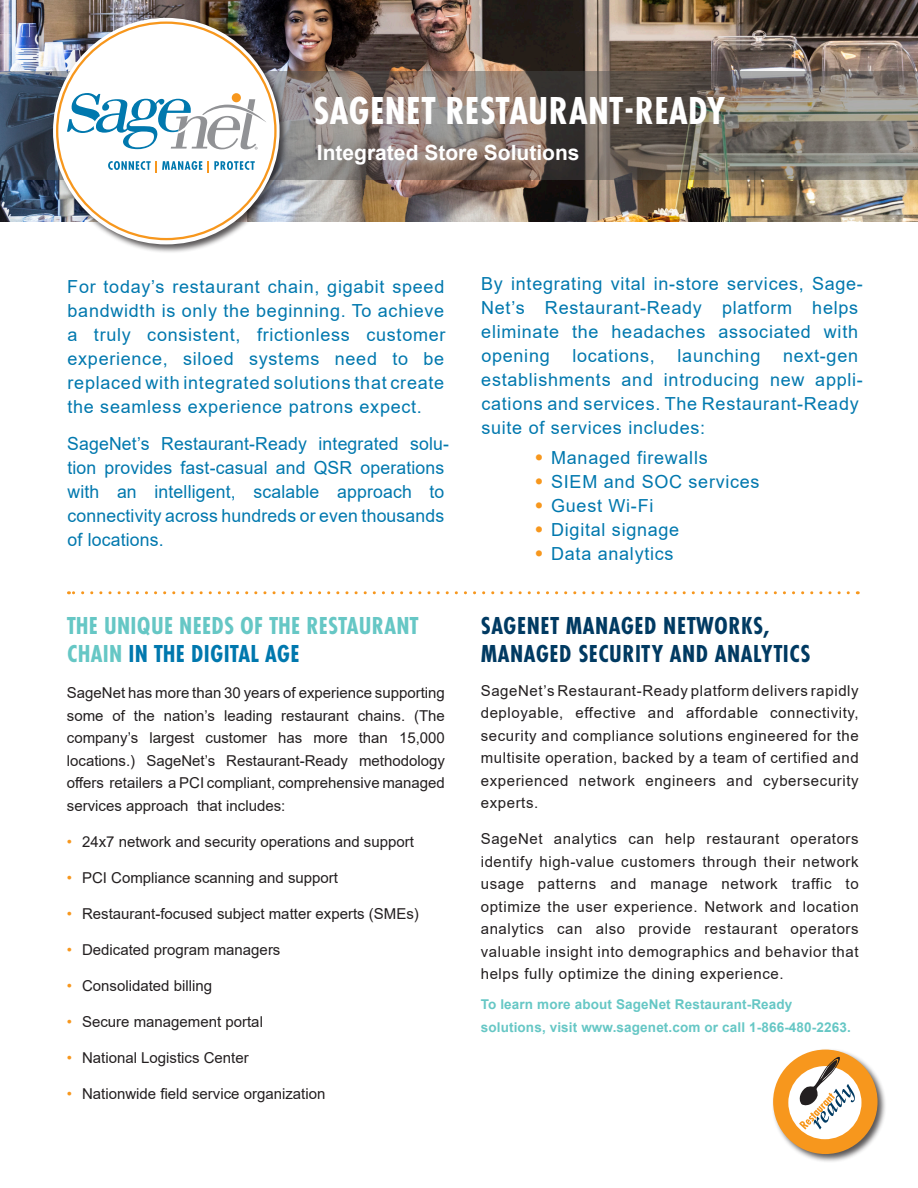
<style>
.page{position:relative;width:918px;height:1188px;background:#fff}
.page>*{position:absolute;margin:0;border:0;box-sizing:border-box;transform-origin:0 0}
.Main_title{font:700 40.5px "Futura PT Cond";letter-spacing:.01em;color:#fff}
.body_9_5{font:700 25.5px/28.5px "Futura PT Cond";letter-spacing:.02em;color:#003a62}
.body_12_18_grey{font:700 25.5px/28.5px "Futura PT Cond";letter-spacing:.01em;color:#66c7c5}
.Title_subhead{font:700 21px "Arial";color:#fff}
.body_12_18_grey-2{font:18px/24px "Arial";letter-spacing:.04em;color:#0078ae}
.body_12_18_grey-3{font:18px/24px "Arial";letter-spacing:.01em;color:#0078ae}
.body_12_18_grey-4{font:15px/22.5px "Arial";color:#231f20;text-align:justify}
.body_12_18_grey-5{font:700 13.5px/22.5px "Arial";letter-spacing:.01em;color:#66c7c5}
.s1{color:#0078ae}
.s2{color:#f7971d}
.s3{font-size:24px;color:#f7971d}
</style>
<div class="page">
<img style="left:0;top:0;width:918px;height:222px">
<svg style="left:0;top:71px;width:918px;height:109px;background:#78706a"></svg>
<div style="left:51px;top:16px;width:238px;height:238px;background:#231f20;opacity:.75"></div>
<div style="left:53px;top:18px;width:227px;height:226px;background:#fff;border-radius:50%"></div>
<svg style="left:108px;top:161px;width:94px;height:11px"></svg>
<svg style="left:208px;top:161px;width:47px;height:11px"></svg>
<svg style="left:67px;top:93px;width:199px;height:57px"></svg>
<svg style="left:68px;top:591px;width:780px;height:3px"></svg>
<div style="left:772px;top:1048px;width:115px;height:115px;background:#231f20;opacity:.75"></div>
<div style="left:773px;top:1050px;width:105px;height:104px;background:#f7971d;border-radius:50%"></div>
<div style="left:788px;top:1066px;width:73px;height:73px;background:#fff;border-radius:50%"></div>
<svg style="left:798px;top:1057px;width:57px;height:73px"></svg>
<p class="Main_title" style="left:314px;top:87px;width:413px">SAGENET RESTAURANT-READY</p>
<p class="Title_subhead" style="left:317px;top:138px;width:264px">Integrated Store Solutions</p>
<p class="body_12_18_grey-2" style="left:67px;top:274px;width:380px;text-align:justify">For today’s restaurant chain, gigabit speed bandwidth is only the beginning. To achieve a truly consistent, frictionless customer experience, siloed systems need to be replaced with integrated solutions that create the seamless experience patrons expect.</p>
<p class="body_12_18_grey-3" style="left:67px;top:432px;width:383px">SageNet’s Restaurant-Ready integrated solu&shy;tion provides fast-casual and QSR operations with an intelligent, scalable approach to connectivity across hundreds or even thousands of locations.</p>
<p class="body_12_18_grey" style="left:67px;top:611px;width:353px">THE UNIQUE NEEDS OF THE RESTAURANT<br>CHAIN <span class="s1">IN THE DIGITAL AGE</span></p>
<p class="body_12_18_grey-4" style="left:67px;top:682px;width:379px">SageNet has more than 30 years of experience supporting some of the nation’s leading restaurant chains. (The company’s largest customer has more than 15,000 locations.) SageNet’s Restaurant-Ready methodology offers retailers a PCI compliant, comprehensive managed services approach that includes:</p>
<p class="body_12_18_grey-4" style="left:67px;top:830px;width:348px"><span class="s2">•</span> 24x7 network and security operations and support</p>
<p class="body_12_18_grey-4" style="left:67px;top:866px;width:273px"><span class="s2">•</span> PCI Compliance scanning and support</p>
<p class="body_12_18_grey-4" style="left:67px;top:902px;width:353px"><span class="s2">•</span> Restaurant-focused subject matter experts (SMEs)</p>
<p class="body_12_18_grey-4" style="left:67px;top:938px;width:215px"><span class="s2">•</span> Dedicated program managers</p>
<p class="body_12_18_grey-4" style="left:67px;top:974px;width:147px"><span class="s2">•</span> Consolidated billing</p>
<p class="body_12_18_grey-4" style="left:67px;top:1010px;width:198px"><span class="s2">•</span> Secure management portal</p>
<p class="body_12_18_grey-4" style="left:67px;top:1046px;width:183px"><span class="s2">•</span> National Logistics Center</p>
<p class="body_12_18_grey-4" style="left:67px;top:1082px;width:260px"><span class="s2">•</span> Nationwide field service organization</p>
<p class="body_12_18_grey-2" style="left:481px;top:271px;width:383px">By integrating vital in-store services, Sage-Net’s Restaurant-Ready platform helps eliminate the headaches associated with opening</p>
<p class="body_12_18_grey-2" style="left:572px;top:343px;width:84px">locations,</p>
<p class="body_12_18_grey-2" style="left:678px;top:343px;width:84px">launching</p>
<p class="body_12_18_grey-2" style="left:481px;top:343px;width:383px;text-indent:302px">next-gen establishments and introducing new appli&shy;cations and services. The Restaurant-Ready suite of services includes:</p>
<p class="body_12_18_grey-2" style="left:535px;top:446px;width:174px"><span class="s3">•</span> Managed firewalls</p>
<p class="body_12_18_grey-2" style="left:535px;top:470px;width:226px"><span class="s3">•</span> SIEM and SOC services</p>
<p class="body_12_18_grey-2" style="left:535px;top:494px;width:120px"><span class="s3">•</span> Guest Wi-Fi</p>
<p class="body_12_18_grey-2" style="left:535px;top:518px;width:146px"><span class="s3">•</span> Digital signage</p>
<p class="body_12_18_grey-2" style="left:535px;top:542px;width:140px"><span class="s3">•</span> Data analytics</p>
<p class="body_9_5" style="left:481px;top:611px;width:331px">SAGENET MANAGED NETWORKS,<br>MANAGED SECURITY AND ANALYTICS</p>
<p class="body_12_18_grey-4" style="left:481px;top:679px;width:380px">SageNet’s Restaurant-Ready platform delivers rapidly deployable, effective and affordable connectivity, security and compliance solutions engineered for the multisite operation, backed by a team of certified and experienced network engineers and cybersecurity experts.</p>
<p class="body_12_18_grey-4" style="left:481px;top:828px;width:379px">SageNet analytics can help restaurant operators identify high-value customers through their network usage patterns and manage network traffic to optimize the user experience. Network and location analytics can also provide restaurant operators valuable insight into demographics and behavior that helps fully optimize the dining experience.</p>
<p class="body_12_18_grey-5" style="left:481px;top:994px;width:372px">To learn more about SageNet Restaurant-Ready solutions, visit www.sagenet.com or call 1-866-480-2263.</p>
</div>
